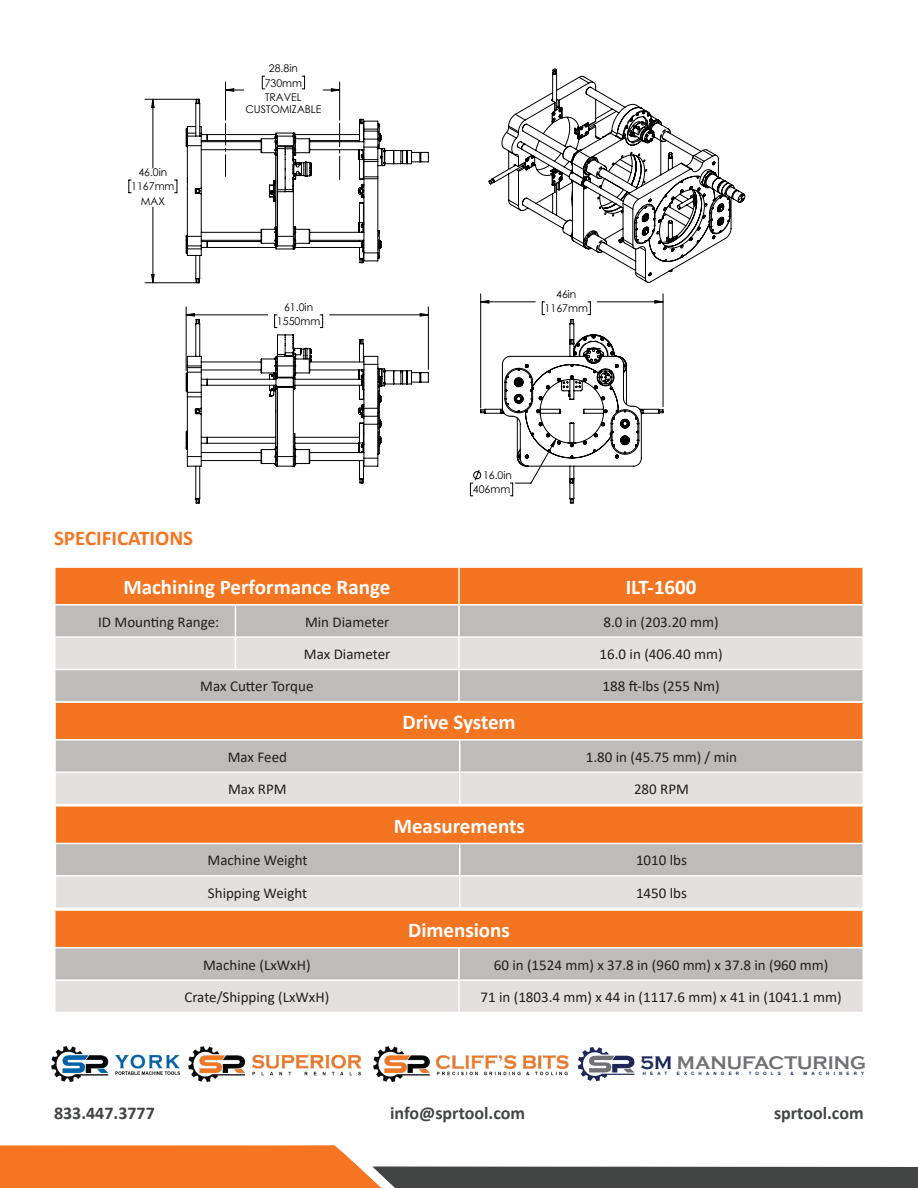
<style>
.page{position:relative;width:918px;height:1188px;background:#fff}
.page>*{position:absolute;margin:0;border:0;box-sizing:border-box;transform-origin:0 0}
.t1{font:700 21px "Calibri";color:#fff}
.t2{font:700 21px "Calibri";color:#f57523}
.t3{font:700 18.75px "Copperplate Gothic";color:#717174}
.t4{font:700 18px "Calibri";color:#434545}
.t5{font:15px "Calibri";color:#231f20}
.t6{font:10.65px/14.2px "Century Gothic";color:#000;text-align:center}
.t7{font:700 4.5px "Arial";letter-spacing:.925em;color:#1d2859}
.s1{color:#1d2859}
</style>
<div class="page">
<svg style="left:0;top:1145px;width:918px;height:43px"></svg>
<hr style="left:225px;top:82px;width:1px;height:38px;background:#000">
<hr style="left:339px;top:82px;width:1px;height:38px;background:#000">
<hr style="left:126px;top:546px;width:639px;height:1px;background:#000">
<hr style="left:126px;top:54px;width:639px;height:1px;background:#000">
<hr style="left:126px;top:54px;width:1px;height:451px;background:#000">
<hr style="left:773px;top:54px;width:1px;height:451px;background:#000">
<hr style="left:510px;top:525px;width:255px;height:1px;background:#000">
<hr style="left:510px;top:505px;width:255px;height:1px;background:#000">
<hr style="left:510px;top:535px;width:255px;height:1px;background:#000">
<hr style="left:126px;top:554px;width:639px;height:1px;background:#000">
<svg style="left:152px;top:99px;width:511px;height:220px"></svg>
<svg style="left:225px;top:76px;width:115px;height:16px"></svg>
<svg style="left:185px;top:319px;width:244px;height:185px"></svg>
<svg style="left:364px;top:364px;width:17px;height:95px"></svg>
<svg style="left:309px;top:359px;width:1px;height:14px"></svg>
<svg style="left:309px;top:450px;width:1px;height:14px"></svg>
<svg style="left:261px;top:450px;width:1px;height:14px"></svg>
<svg style="left:261px;top:359px;width:1px;height:14px"></svg>
<svg style="left:275px;top:447px;width:21px;height:19px"></svg>
<svg style="left:274px;top:386px;width:21px;height:4px"></svg>
<svg style="left:274px;top:335px;width:27px;height:44px"></svg>
<svg style="left:187px;top:392px;width:14px;height:6px"></svg>
<svg style="left:187px;top:366px;width:14px;height:7px"></svg>
<svg style="left:187px;top:456px;width:14px;height:1px"></svg>
<svg style="left:185px;top:99px;width:244px;height:184px"></svg>
<svg style="left:364px;top:159px;width:14px;height:3px"></svg>
<svg style="left:364px;top:177px;width:14px;height:3px"></svg>
<svg style="left:364px;top:230px;width:18px;height:28px"></svg>
<svg style="left:364px;top:124px;width:17px;height:25px"></svg>
<svg style="left:261px;top:139px;width:1px;height:14px"></svg>
<svg style="left:309px;top:229px;width:1px;height:14px"></svg>
<svg style="left:309px;top:139px;width:1px;height:14px"></svg>
<svg style="left:261px;top:229px;width:1px;height:14px"></svg>
<svg style="left:275px;top:227px;width:21px;height:20px"></svg>
<svg style="left:274px;top:135px;width:22px;height:66px"></svg>
<svg style="left:187px;top:145px;width:14px;height:1px"></svg>
<svg style="left:187px;top:236px;width:14px;height:1px"></svg>
<svg style="left:187px;top:249px;width:14px;height:1px"></svg>
<svg style="left:187px;top:133px;width:14px;height:1px"></svg>
<svg style="left:473px;top:319px;width:191px;height:187px"></svg>
<svg style="left:488px;top:68px;width:257px;height:215px"></svg>
<svg style="left:709px;top:194px;width:21px;height:40px"></svg>
<svg style="left:635px;top:272px;width:11px;height:7px"></svg>
<svg style="left:680px;top:150px;width:36px;height:28px"></svg>
<svg style="left:506px;top:114px;width:20px;height:25px"></svg>
<svg style="left:578px;top:77px;width:12px;height:7px"></svg>
<svg style="left:508px;top:199px;width:11px;height:7px"></svg>
<svg style="left:508px;top:151px;width:19px;height:21px"></svg>
<svg style="left:551px;top:100px;width:120px;height:153px"></svg>
<div style="left:56px;top:568px;width:806px;height:36px;background:#f47521"></div>
<div style="left:56px;top:605px;width:806px;height:96px;background:#bebbbb"></div>
<div style="left:56px;top:638px;width:806px;height:31px;background:#e4e0e0"></div>
<hr style="left:458px;top:568px;width:2px;height:36px;background:#fff">
<hr style="left:235px;top:605px;width:1px;height:31px;background:#fff">
<hr style="left:458px;top:605px;width:2px;height:31px;background:#fff">
<hr style="left:54px;top:636px;width:181px;height:2px;background:#fff">
<hr style="left:235px;top:636px;width:224px;height:2px;background:#fff">
<hr style="left:235px;top:638px;width:1px;height:31px;background:#fff">
<hr style="left:459px;top:636px;width:405px;height:2px;background:#fff">
<hr style="left:458px;top:638px;width:2px;height:31px;background:#fff">
<hr style="left:54px;top:669px;width:181px;height:1px;background:#fff">
<hr style="left:235px;top:669px;width:224px;height:1px;background:#fff">
<hr style="left:459px;top:669px;width:405px;height:1px;background:#fff">
<hr style="left:458px;top:670px;width:2px;height:31px;background:#fff">
<div style="left:55px;top:702px;width:808px;height:38px;background:#f47521"></div>
<svg style="left:56px;top:741px;width:806px;height:63px;background:#d1cdcd"></svg>
<hr style="left:54px;top:701px;width:406px;height:2px;background:#fff">
<hr style="left:54px;top:703px;width:2px;height:36px;background:#fff">
<hr style="left:460px;top:701px;width:404px;height:2px;background:#fff">
<hr style="left:862px;top:703px;width:2px;height:36px;background:#fff">
<hr style="left:54px;top:739px;width:406px;height:2px;background:#fff">
<hr style="left:460px;top:739px;width:404px;height:2px;background:#fff">
<hr style="left:459px;top:741px;width:2px;height:30px;background:#fff">
<hr style="left:54px;top:771px;width:406px;height:2px;background:#fff">
<hr style="left:460px;top:771px;width:404px;height:2px;background:#fff">
<hr style="left:459px;top:773px;width:2px;height:31px;background:#fff">
<div style="left:55px;top:806px;width:808px;height:37px;background:#f47521"></div>
<svg style="left:56px;top:844px;width:806px;height:64px;background:#d1cece"></svg>
<hr style="left:55px;top:805px;width:405px;height:2px;background:#fff">
<hr style="left:55px;top:807px;width:1px;height:36px;background:#fff">
<hr style="left:460px;top:805px;width:404px;height:2px;background:#fff">
<hr style="left:862px;top:807px;width:2px;height:36px;background:#fff">
<hr style="left:459px;top:844px;width:2px;height:31px;background:#fff">
<hr style="left:55px;top:875px;width:405px;height:2px;background:#fff">
<hr style="left:460px;top:875px;width:404px;height:2px;background:#fff">
<hr style="left:459px;top:877px;width:2px;height:31px;background:#fff">
<div style="left:55px;top:910px;width:808px;height:38px;background:#f47521"></div>
<svg style="left:56px;top:948px;width:806px;height:64px;background:#d1cece"></svg>
<hr style="left:54px;top:909px;width:405px;height:2px;background:#fff">
<hr style="left:54px;top:911px;width:2px;height:36px;background:#fff">
<hr style="left:459px;top:909px;width:405px;height:2px;background:#fff">
<hr style="left:862px;top:911px;width:2px;height:36px;background:#fff">
<hr style="left:54px;top:947px;width:405px;height:1px;background:#fff">
<hr style="left:459px;top:947px;width:405px;height:1px;background:#fff">
<hr style="left:458px;top:948px;width:2px;height:31px;background:#fff">
<hr style="left:54px;top:979px;width:405px;height:2px;background:#fff">
<hr style="left:459px;top:979px;width:405px;height:2px;background:#fff">
<hr style="left:458px;top:981px;width:2px;height:31px;background:#fff">
<img style="left:189px;top:1047px;width:173px;height:34px">
<img style="left:51px;top:1047px;width:130px;height:34px">
<img style="left:374px;top:1047px;width:195px;height:34px">
<svg style="left:578px;top:1047px;width:56px;height:34px"></svg>
<p class="t6" style="left:131px;top:165px;width:45px">46.0in<br>1167mm<br>MAX</p>
<p class="t6" style="left:265px;top:61px;width:39px">28.8in<br>730mm<br>TRAVEL</p>
<p class="t6" style="left:245px;top:102px;width:78px">CUSTOMIZABLE</p>
<p class="t6" style="left:277px;top:300px;width:45px">61.0in<br>1550mm</p>
<p class="t2" style="left:54px;top:524px;width:141px">SPECIFICATIONS</p>
<p class="t6" style="left:545px;top:287px;width:45px">46in<br>1167mm</p>
<p class="t6" style="left:473px;top:468px;width:41px;text-align:right">16.0in<br>406mm</p>
<p class="t1" style="left:123px;top:572px;width:268px">Machining Performance Range</p>
<p class="t1" style="left:626px;top:572px;width:72px">ILT-1600</p>
<p class="t5" style="left:98px;top:611px;width:123px">ID Mounting Range:</p>
<p class="t5" style="left:305px;top:611px;width:86px">Min Diameter</p>
<p class="t5" style="left:603px;top:611px;width:117px">8.0 in (203.20 mm)</p>
<p class="t5" style="left:304px;top:644px;width:88px">Max Diameter</p>
<p class="t5" style="left:600px;top:644px;width:124px">16.0 in (406.40 mm)</p>
<p class="t5" style="left:200px;top:676px;width:115px">Max Cutter Torque</p>
<p class="t5" style="left:603px;top:676px;width:119px">188 ft-lbs (255 Nm)</p>
<p class="t1" style="left:403px;top:707px;width:115px">Drive System</p>
<p class="t5" style="left:228px;top:746px;width:61px">Max Feed</p>
<p class="t5" style="left:586px;top:746px;width:153px">1.80 in (45.75 mm) / min</p>
<p class="t5" style="left:228px;top:779px;width:60px">Max RPM</p>
<p class="t5" style="left:634px;top:779px;width:56px">280 RPM</p>
<p class="t1" style="left:394px;top:811px;width:133px">Measurements</p>
<p class="t5" style="left:208px;top:850px;width:101px">Machine Weight</p>
<p class="t5" style="left:636px;top:850px;width:52px">1010 lbs</p>
<p class="t5" style="left:208px;top:882px;width:101px">Shipping Weight</p>
<p class="t5" style="left:636px;top:882px;width:52px">1450 lbs</p>
<p class="t1" style="left:408px;top:915px;width:103px">Dimensions</p>
<p class="t5" style="left:203px;top:954px;width:109px">Machine (LxWxH)</p>
<p class="t5" style="left:494px;top:954px;width:336px">60 in (1524 mm) x 37.8 in (960 mm) x 37.8 in (960 mm)</p>
<p class="t5" style="left:184px;top:987px;width:146px">Crate/Shipping (LxWxH)</p>
<p class="t5" style="left:481px;top:987px;width:363px">71 in (1803.4 mm) x 44 in (1117.6 mm) x 41 in (1041.1 mm)</p>
<p class="t3" style="left:641px;top:1052px;width:227px"><span class="s1">5M</span> MANUFACTURING</p>
<p class="t7" style="left:643px;top:1070px;width:26px">HEAT</p>
<p class="t7" style="left:677px;top:1070px;width:64px">EXCHANGER</p>
<p class="t7" style="left:749px;top:1070px;width:34px">TOOLS</p>
<p class="t7" style="left:791px;top:1070px;width:5px">&amp;</p>
<p class="t7" style="left:803px;top:1070px;width:62px">MACHINERY</p>
<p class="t4" style="left:54px;top:1100px;width:102px">833.447.3777</p>
<p class="t4" style="left:390px;top:1100px;width:136px">info@sprtool.com</p>
<p class="t4" style="left:774px;top:1100px;width:91px">sprtool.com</p>
</div>
